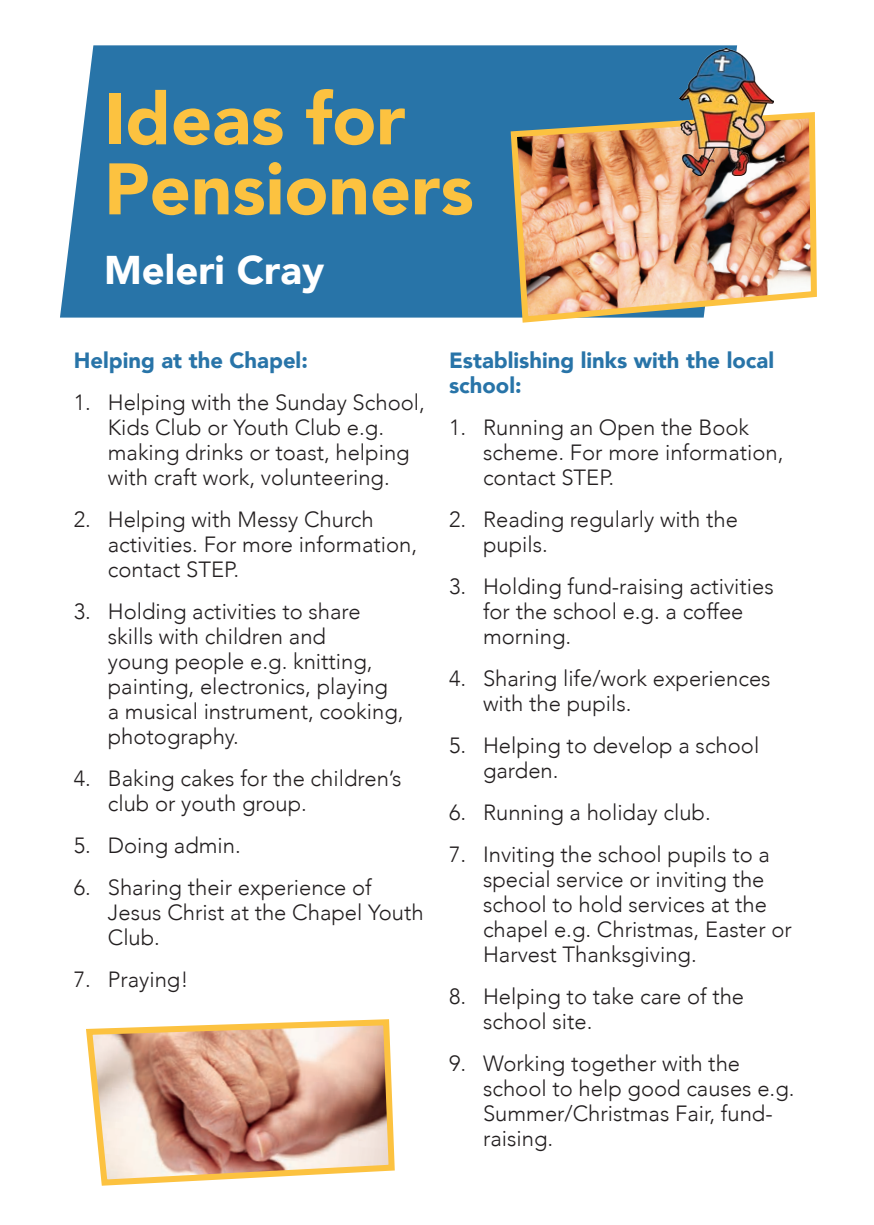
<style>
.page{position:relative;width:874px;height:1225px;background:#fff}
.page>*{position:absolute;margin:0;border:0;box-sizing:border-box;transform-origin:0 0}
.t1{font:900 72px/70px "Avenir";color:#fcc240}
.t2{font:900 40px "Avenir";color:#fff}
.t3{font:300 22px/25px "Avenir";color:#231f20}
.t4{font:900 22px/25px "Avenir";color:#2874a8}
</style>
<div class="page">
<div style="left:60px;top:45px;width:676px;height:272px;background:#2874a8"></div>
<img style="left:507px;top:109px;width:310px;height:214px">
<img style="left:678px;top:48px;width:94px;height:128px">
<svg style="left:86px;top:1019px;width:309px;height:167px;background:#d9b096"></svg>
<p class="t1" style="left:104px;top:82px;width:371px">Ideas for<br>Pensioners</p>
<p class="t2" style="left:104px;top:236px;width:221px">Meleri Cray</p>
<p class="t4" style="left:74px;top:347px;width:235px">Helping at the Chapel:</p>
<p class="t3" style="left:108px;top:390px;width:318px;text-indent:-34px">1. Helping with the Sunday School,<br>Kids Club or Youth Club e.g. making drinks or toast, helping with craft work, volunteering.</p>
<p class="t3" style="left:108px;top:507px;width:311px;text-indent:-34px">2. Helping with Messy Church activities. For more information, contact STEP.</p>
<p class="t3" style="left:108px;top:599px;width:297px;text-indent:-34px">3. Holding activities to share skills with children and<br>young people e.g. knitting, painting, electronics, playing a musical instrument, cooking, photography.</p>
<p class="t3" style="left:108px;top:766px;width:295px;text-indent:-34px">4. Baking cakes for the children’s club or youth group.</p>
<p class="t3" style="left:74px;top:833px;width:168px">5. Doing admin.</p>
<p class="t3" style="left:108px;top:875px;width:317px;text-indent:-34px">6. Sharing their experience of<br>Jesus Christ at the Chapel Youth<br>Club.</p>
<p class="t3" style="left:74px;top:967px;width:116px">7. Praying!</p>
<p class="t4" style="left:449px;top:347px;width:326px">Establishing links with the local school:</p>
<p class="t3" style="left:483px;top:415px;width:302px;text-indent:-34px">1. Running an Open the Book scheme. For more information, contact STEP.</p>
<p class="t3" style="left:483px;top:507px;width:256px;text-indent:-34px">2. Reading regularly with the pupils.</p>
<p class="t3" style="left:483px;top:574px;width:292px;text-indent:-34px">3. Holding fund-raising activities for the school e.g. a coffee morning.</p>
<p class="t3" style="left:483px;top:666px;width:289px;text-indent:-34px">4. Sharing life/work experiences with the pupils.</p>
<p class="t3" style="left:483px;top:733px;width:277px;text-indent:-34px">5. Helping to develop a school garden.</p>
<p class="t3" style="left:449px;top:800px;width:263px">6. Running a holiday club.</p>
<p class="t3" style="left:483px;top:842px;width:310px;text-indent:-34px">7. Inviting the school pupils to a special service or inviting the school to hold services at the chapel e.g. Christmas, Easter or<br>Harvest Thanksgiving.</p>
<p class="t3" style="left:483px;top:984px;width:262px;text-indent:-34px">8. Helping to take care of the school site.</p>
<p class="t3" style="left:483px;top:1051px;width:313px;text-indent:-34px">9. Working together with the school to help good causes e.g.<br>Summer/Christmas Fair, fund&shy;raising.</p>
</div>
